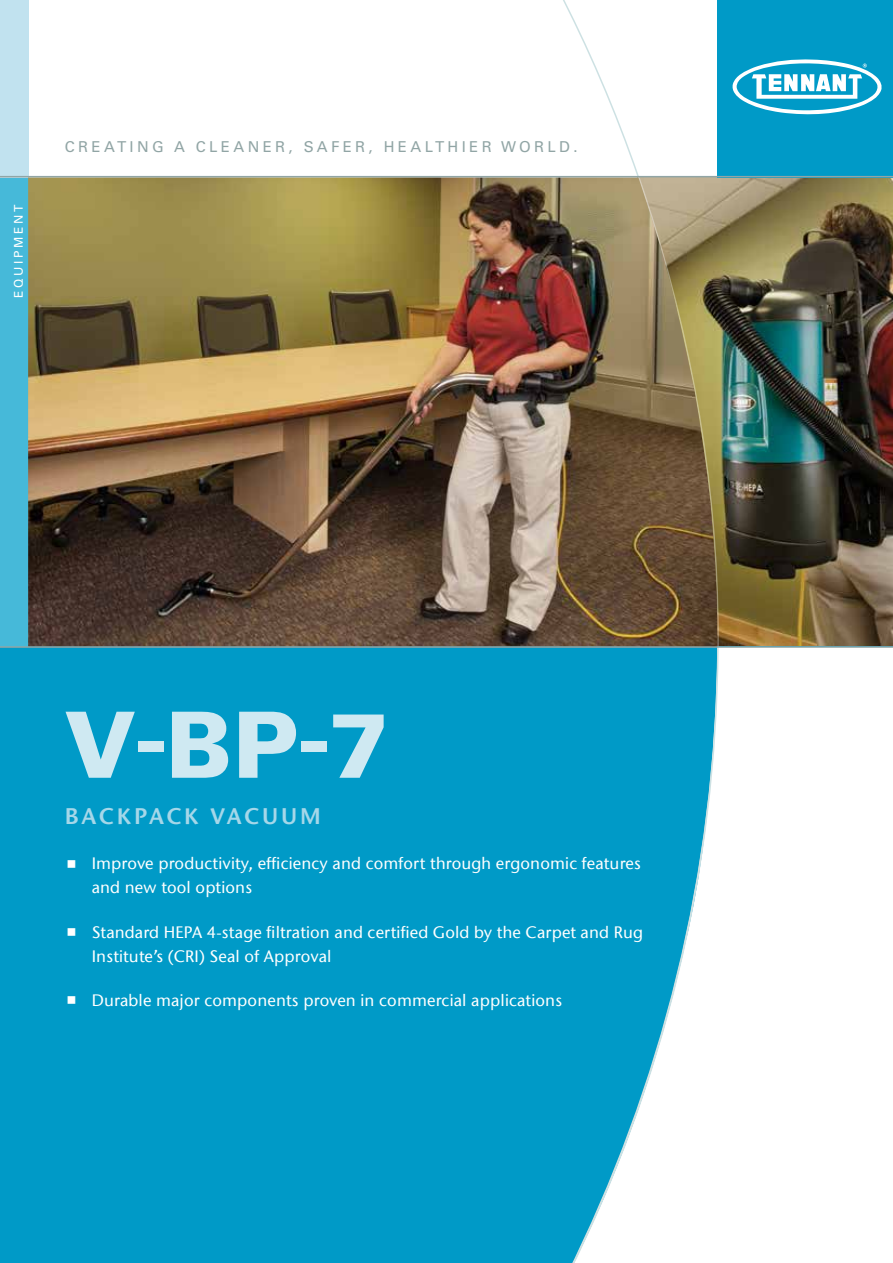
<style>
.page{position:relative;width:893px;height:1263px;background:#fff}
.page>*{position:absolute;margin:0;border:0;box-sizing:border-box;transform-origin:0 0}
.t1{font:900 91.5px "Univers LT Std";color:#cfe9f2}
.t2{font:22.5px "Stone Sans ITC Semi";letter-spacing:.12em;color:#a5d7e9}
.t3{font:500 16.5px/24px "Stone Sans ITC";letter-spacing:.01em;color:#fff}
.t4{font:15px "Univers LT Std";letter-spacing:.225em;color:#91a5a5}
.t5{font:12px "Univers LT Std";letter-spacing:.225em;color:#fff}
</style>
<div class="page">
<div style="left:0;top:646px;width:893px;height:617px;background:#009ac7"></div>
<img style="left:719px;top:177px;width:174px;height:468px">
<div style="left:0;top:176px;width:28px;height:471px;background:#46b9d9"></div>
<div style="left:0;top:0;width:28px;height:177px;background:#c1e2ef"></div>
<div style="left:719px;top:0;width:174px;height:175px;background:#009ac7"></div>
<svg style="left:732px;top:59px;width:150px;height:56px"></svg>
<div style="left:719px;top:648px;width:174px;height:615px;background:#fff"></div>
<svg style="left:563px;top:0;width:156px;height:645px"></svg>
<svg style="left:572px;top:645px;width:147px;height:618px"></svg>
<img style="left:28px;top:177px;width:689px;height:469px">
<hr style="left:0;top:646px;width:893px;height:2px;background:#91a5a5">
<hr style="left:0;top:176px;width:893px;height:1px;background:#91a5a5">
<p class="t5" style="left:11px;top:298px;width:95px;rotate:-90deg">EQUIPMENT</p>
<p class="t4" style="left:65px;top:138px;width:514px">CREATING A CLEANER, SAFER, HEALTHIER WORLD.</p>
<h1 class="t1" style="left:65px;top:687px;width:327px">V-BP-7</h1>
<h2 class="t2" style="left:65px;top:802px;width:258px">BACKPACK VACUUM</h2>
<p class="t3" style="left:92px;top:851px;width:551px">Improve productivity, efficiency and comfort through ergonomic features and new tool options</p>
<p class="t3" style="left:92px;top:920px;width:553px">Standard HEPA 4-stage filtration and certified Gold by the Carpet and Rug<br>Institute’s (CRI) Seal of Approval</p>
<p class="t3" style="left:92px;top:988px;width:472px">Durable major components proven in commercial applications</p>
</div>
